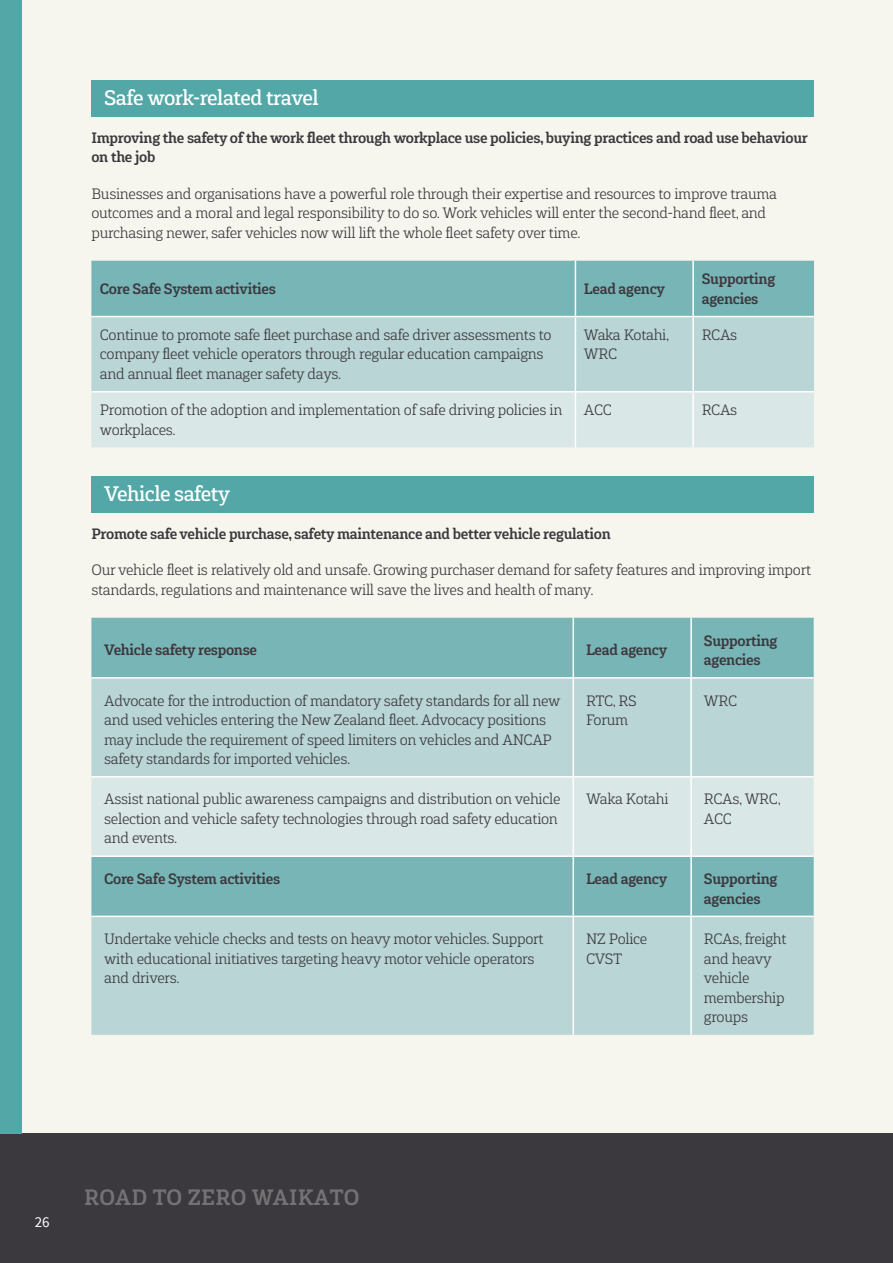
<style>
.page{position:relative;width:893px;height:1263px;background:#f7f6ee}
.page>*{position:absolute;margin:0;border:0;box-sizing:border-box;transform-origin:0 0}
.t1{font:700 22.2px "Gaspo Slab W00";letter-spacing:.015em;color:#767174}
.t2{font:500 21px "Gaspo Slab W00";letter-spacing:-.025em;color:#fff}
.t3{font:300 15px/19.5px "Gaspo Slab W00";letter-spacing:-.02em;color:#3b393e}
.t4{font:700 15px/19.5px "Gaspo Slab W00";letter-spacing:-.02em;color:#3b393e}
.t5{font:15px "Source Sans Pro";color:#fff}
</style>
<div class="page">
<div style="left:91px;top:81px;width:723px;height:36px;background:#53a8a7"></div>
<div style="left:91px;top:477px;width:723px;height:36px;background:#53a8a7"></div>
<div style="left:91px;top:261px;width:723px;height:55px;background:#78b5b6"></div>
<div style="left:91px;top:317px;width:723px;height:74px;background:#b9d5d5"></div>
<div style="left:91px;top:392px;width:723px;height:55px;background:#dae7e7"></div>
<hr style="left:575px;top:261px;width:1px;height:55px;background:#fff">
<hr style="left:692px;top:261px;width:2px;height:55px;background:#fff">
<hr style="left:91px;top:316px;width:484px;height:1px;background:#fff">
<hr style="left:575px;top:316px;width:118px;height:1px;background:#fff">
<hr style="left:575px;top:317px;width:1px;height:74px;background:#fff">
<hr style="left:693px;top:316px;width:121px;height:1px;background:#fff">
<hr style="left:692px;top:317px;width:2px;height:74px;background:#fff">
<hr style="left:91px;top:391px;width:484px;height:1px;background:#fff">
<hr style="left:575px;top:391px;width:118px;height:1px;background:#fff">
<hr style="left:575px;top:392px;width:1px;height:55px;background:#fff">
<hr style="left:693px;top:391px;width:121px;height:1px;background:#fff">
<hr style="left:692px;top:392px;width:2px;height:55px;background:#fff">
<div style="left:91px;top:618px;width:723px;height:59px;background:#78b5b6"></div>
<div style="left:91px;top:679px;width:723px;height:97px;background:#b9d5d5"></div>
<div style="left:91px;top:778px;width:723px;height:77px;background:#dae7e7"></div>
<div style="left:91px;top:857px;width:723px;height:59px;background:#78b5b6"></div>
<div style="left:91px;top:917px;width:723px;height:118px;background:#b9d5d5"></div>
<hr style="left:573px;top:618px;width:1px;height:59px;background:#fff">
<hr style="left:690px;top:618px;width:2px;height:59px;background:#fff">
<hr style="left:91px;top:677px;width:482px;height:2px;background:#fff">
<hr style="left:573px;top:677px;width:118px;height:2px;background:#fff">
<hr style="left:573px;top:679px;width:1px;height:97px;background:#fff">
<hr style="left:691px;top:677px;width:123px;height:2px;background:#fff">
<hr style="left:690px;top:679px;width:2px;height:97px;background:#fff">
<hr style="left:91px;top:776px;width:482px;height:1px;background:#fff">
<hr style="left:573px;top:776px;width:118px;height:1px;background:#fff">
<hr style="left:573px;top:777px;width:1px;height:78px;background:#fff">
<hr style="left:691px;top:776px;width:123px;height:1px;background:#fff">
<hr style="left:690px;top:777px;width:2px;height:78px;background:#fff">
<hr style="left:91px;top:855px;width:482px;height:2px;background:#fff">
<hr style="left:573px;top:855px;width:118px;height:2px;background:#fff">
<hr style="left:573px;top:857px;width:1px;height:59px;background:#fff">
<hr style="left:691px;top:855px;width:123px;height:2px;background:#fff">
<hr style="left:690px;top:857px;width:2px;height:59px;background:#fff">
<hr style="left:91px;top:916px;width:482px;height:1px;background:#fff">
<hr style="left:573px;top:916px;width:118px;height:1px;background:#fff">
<hr style="left:573px;top:917px;width:1px;height:118px;background:#fff">
<hr style="left:691px;top:916px;width:123px;height:1px;background:#fff">
<hr style="left:690px;top:917px;width:2px;height:118px;background:#fff">
<div style="left:0;top:1133px;width:893px;height:130px;background:#3b393e"></div>
<div style="left:0;top:0;width:21px;height:1133px;background:#53a8a7"></div>
<h2 class="t2" style="left:104px;top:84px;width:216px">Safe work-related travel</h2>
<p class="t4" style="left:91px;top:128px;width:718px">Improving the safety of the work fleet through workplace use policies, buying practices and road use behaviour on the job</p>
<p class="t3" style="left:91px;top:183px;width:687px">Businesses and organisations have a powerful role through their expertise and resources to improve trauma outcomes and a moral and legal responsibility to do so. Work vehicles will enter the second-hand fleet, and purchasing newer, safer vehicles now will lift the whole fleet safety over time.</p>
<p class="t4" style="left:100px;top:279px;width:178px">Core Safe System activities</p>
<p class="t4" style="left:584px;top:279px;width:83px">Lead agency</p>
<p class="t4" style="left:702px;top:269px;width:75px">Supporting agencies</p>
<p class="t3" style="left:100px;top:325px;width:453px">Continue to promote safe fleet purchase and safe driver assessments to company fleet vehicle operators through regular education campaigns and annual fleet manager safety days.</p>
<p class="t3" style="left:584px;top:325px;width:87px">Waka Kotahi,<br>WRC</p>
<p class="t3" style="left:702px;top:325px;width:37px">RCAs</p>
<p class="t3" style="left:100px;top:400px;width:464px">Promotion of the adoption and implementation of safe driving policies in workplaces.</p>
<p class="t3" style="left:584px;top:400px;width:29px">ACC</p>
<p class="t3" style="left:702px;top:400px;width:37px">RCAs</p>
<h2 class="t2" style="left:104px;top:480px;width:127px">Vehicle safety</h2>
<p class="t4" style="left:91px;top:524px;width:521px">Promote safe vehicle purchase, safety maintenance and better vehicle regulation</p>
<p class="t3" style="left:91px;top:560px;width:721px">Our vehicle fleet is relatively old and unsafe. Growing purchaser demand for safety features and improving import standards, regulations and maintenance will save the lives and health of many.</p>
<p class="t4" style="left:104px;top:640px;width:154px">Vehicle safety response</p>
<p class="t4" style="left:586px;top:640px;width:83px">Lead agency</p>
<p class="t4" style="left:704px;top:631px;width:75px">Supporting agencies</p>
<p class="t3" style="left:104px;top:690px;width:458px">Advocate for the introduction of mandatory safety standards for all new and used vehicles entering the New Zealand fleet. Advocacy positions may include the requirement of speed limiters on vehicles and ANCAP safety standards for imported vehicles.</p>
<p class="t3" style="left:586px;top:690px;width:52px">RTC, RS<br>Forum</p>
<p class="t3" style="left:704px;top:690px;width:35px">WRC</p>
<p class="t3" style="left:104px;top:789px;width:458px">Assist national public awareness campaigns and distribution on vehicle selection and vehicle safety technologies through road safety education and events.</p>
<p class="t3" style="left:586px;top:789px;width:84px">Waka Kotahi</p>
<p class="t3" style="left:704px;top:789px;width:78px">RCAs, WRC,<br>ACC</p>
<p class="t4" style="left:104px;top:869px;width:178px">Core Safe System activities</p>
<p class="t4" style="left:586px;top:869px;width:83px">Lead agency</p>
<p class="t4" style="left:704px;top:869px;width:75px">Supporting agencies</p>
<p class="t3" style="left:104px;top:929px;width:441px">Undertake vehicle checks and tests on heavy motor vehicles. Support with educational initiatives targeting heavy motor vehicle operators and drivers.</p>
<p class="t3" style="left:586px;top:929px;width:63px">NZ Police<br>CVST</p>
<p class="t3" style="left:704px;top:929px;width:84px">RCAs, freight and heavy vehicle membership groups</p>
<p class="t5" style="left:35px;top:1213px;width:16px">26</p>
<h1 class="t1" style="left:84px;top:1182px;width:277px">ROAD TO ZERO WAIKATO</h1>
</div>
